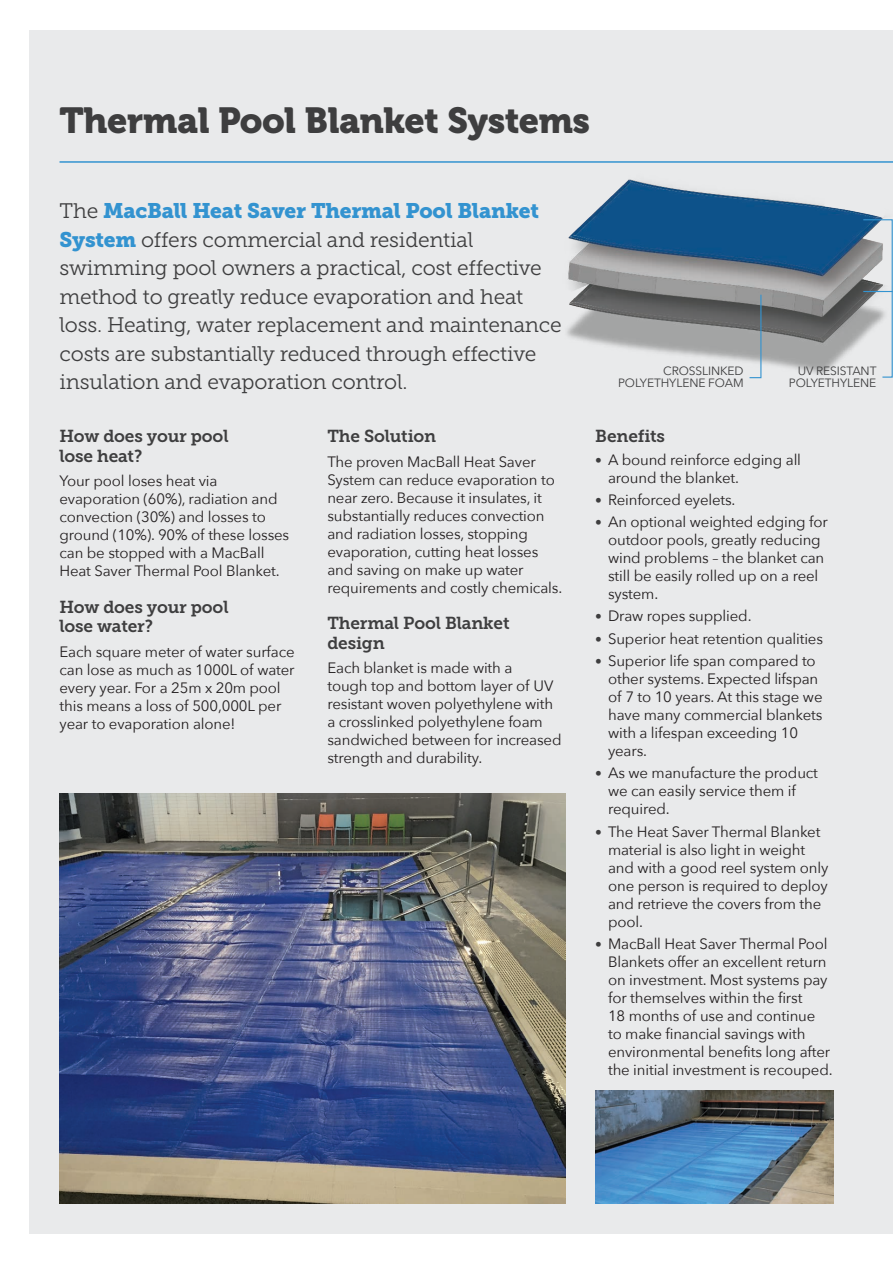
<style>
.page{position:relative;width:893px;height:1263px;background:#fff}
.page>*{position:absolute;margin:0;border:0;box-sizing:border-box;transform-origin:0 0}
.t1{font:36px "Museo 900";letter-spacing:-.01em;color:#3e3e3f}
.t2{font:21px/28.5px "Museo Slab 300";letter-spacing:-.01em;color:#3e3e3f}
.t3{font:21px "Museo Slab 900";letter-spacing:-.01em;color:#3393d0}
.t4{font:17.25px/19.5px "Museo Slab 700";letter-spacing:-.01em;color:#3e3e3f}
.t5{font:15px/18px "Avenir Next";letter-spacing:-.01em;color:#231f20}
.t6{font:12px/12px "Avenir Next";letter-spacing:-.01em;color:#3e3e3f;text-align:right}
.s1{font-family:"Museo Slab 300";color:#3e3e3f}
.s2{font-family:"Museo Slab 900";color:#3393d0}
.s3{font-size:13.5px;color:#3e3e3f}
</style>
<div class="page">
<div style="left:30px;top:30px;width:863px;height:1203px;background:#e9eaeb"></div>
<hr style="left:60px;top:161px;width:833px;height:2px;background:#3393d0">
<img style="left:595px;top:1091px;width:238px;height:112px">
<img style="left:567px;top:179px;width:318px;height:196px">
<svg style="left:862px;top:219px;width:31px;height:159px"></svg>
<hr style="left:863px;top:291px;width:30px;height:1px;background:#3393d0">
<svg style="left:748px;top:294px;width:14px;height:85px"></svg>
<img style="left:60px;top:793px;width:506px;height:410px">
<h1 class="t1" style="left:60px;top:100px;width:532px">Thermal Pool Blanket Systems</h1>
<h2 class="t3" style="left:60px;top:198px;width:481px"><span class="s1">The</span> MacBall Heat Saver Thermal Pool Blanket</h2>
<p class="t2" style="left:60px;top:225px;width:504px"><span class="s2">System</span> offers commercial and residential swimming pool owners a practical, cost effective method to greatly reduce evaporation and heat loss. Heating, water replacement and maintenance costs are substantially reduced through effective insulation and evaporation control.</p>
<p class="t6" style="left:618px;top:364px;width:127px">CROSSLINKED<br>POLYETHYLENE FOAM</p>
<p class="t6" style="left:789px;top:364px;width:89px">UV RESISTANT<br>POLYETHYLENE</p>
<p class="t4" style="left:60px;top:427px;width:171px">How does your pool lose heat?</p>
<p class="t5" style="left:60px;top:471px;width:231px">Your pool loses heat via evaporation (60%), radiation and convection (30%) and losses to ground (10%). 90% of these losses can be stopped with a MacBall<br>Heat Saver Thermal Pool Blanket.</p>
<p class="t4" style="left:60px;top:597px;width:171px">How does your pool lose water?</p>
<p class="t5" style="left:60px;top:642px;width:237px">Each square meter of water surface can lose as much as 1000L of water every year. For a 25m x 20m pool this means a loss of 500,000L per year to evaporation alone!</p>
<p class="t4" style="left:327px;top:427px;width:110px">The Solution</p>
<p class="t5" style="left:327px;top:452px;width:236px">The proven MacBall Heat Saver<br>System can reduce evaporation to near zero. Because it insulates, it substantially reduces convection and radiation losses, stopping evaporation, cutting heat losses and saving on make up water requirements and costly chemicals.</p>
<p class="t4" style="left:327px;top:614px;width:184px">Thermal Pool Blanket design</p>
<p class="t5" style="left:327px;top:658px;width:236px">Each blanket is made with a<br>tough top and bottom layer of UV resistant woven polyethylene with a crosslinked polyethylene foam sandwiched between for increased strength and durability.</p>
<p class="t4" style="left:595px;top:427px;width:71px">Benefits</p>
<p class="t5" style="left:608px;top:450px;width:194px;text-indent:-13px"><span class="s3">•</span> A bound reinforce edging all around the blanket.</p>
<p class="t5" style="left:595px;top:490px;width:142px"><span class="s3">•</span> Reinforced eyelets.</p>
<p class="t5" style="left:608px;top:512px;width:221px;text-indent:-13px"><span class="s3">•</span> An optional weighted edging for outdoor pools, greatly reducing wind problems – the blanket can still be easily rolled up on a reel system.</p>
<p class="t5" style="left:595px;top:607px;width:158px"><span class="s3">•</span> Draw ropes supplied.</p>
<p class="t5" style="left:595px;top:629px;width:229px"><span class="s3">•</span> Superior heat retention qualities</p>
<p class="t5" style="left:608px;top:651px;width:216px;text-indent:-13px"><span class="s3">•</span> Superior life span compared to other systems. Expected lifspan of 7 to 10 years. At this stage we have many commercial blankets with a lifespan exceeding 10 years.</p>
<p class="t5" style="left:608px;top:763px;width:211px;text-indent:-13px"><span class="s3">•</span> As we manufacture the product we can easily service them if required.</p>
<p class="t5" style="left:608px;top:822px;width:222px;text-indent:-13px"><span class="s3">•</span> The Heat Saver Thermal Blanket material is also light in weight and with a good reel system only one person is required to deploy and retrieve the covers from the pool.</p>
<p class="t5" style="left:608px;top:934px;width:226px;text-indent:-13px"><span class="s3">•</span> MacBall Heat Saver Thermal Pool<br>Blankets offer an excellent return on investment. Most systems pay for themselves within the first<br>18 months of use and continue to make financial savings with environmental benefits long after the initial investment is recouped.</p>
</div>
